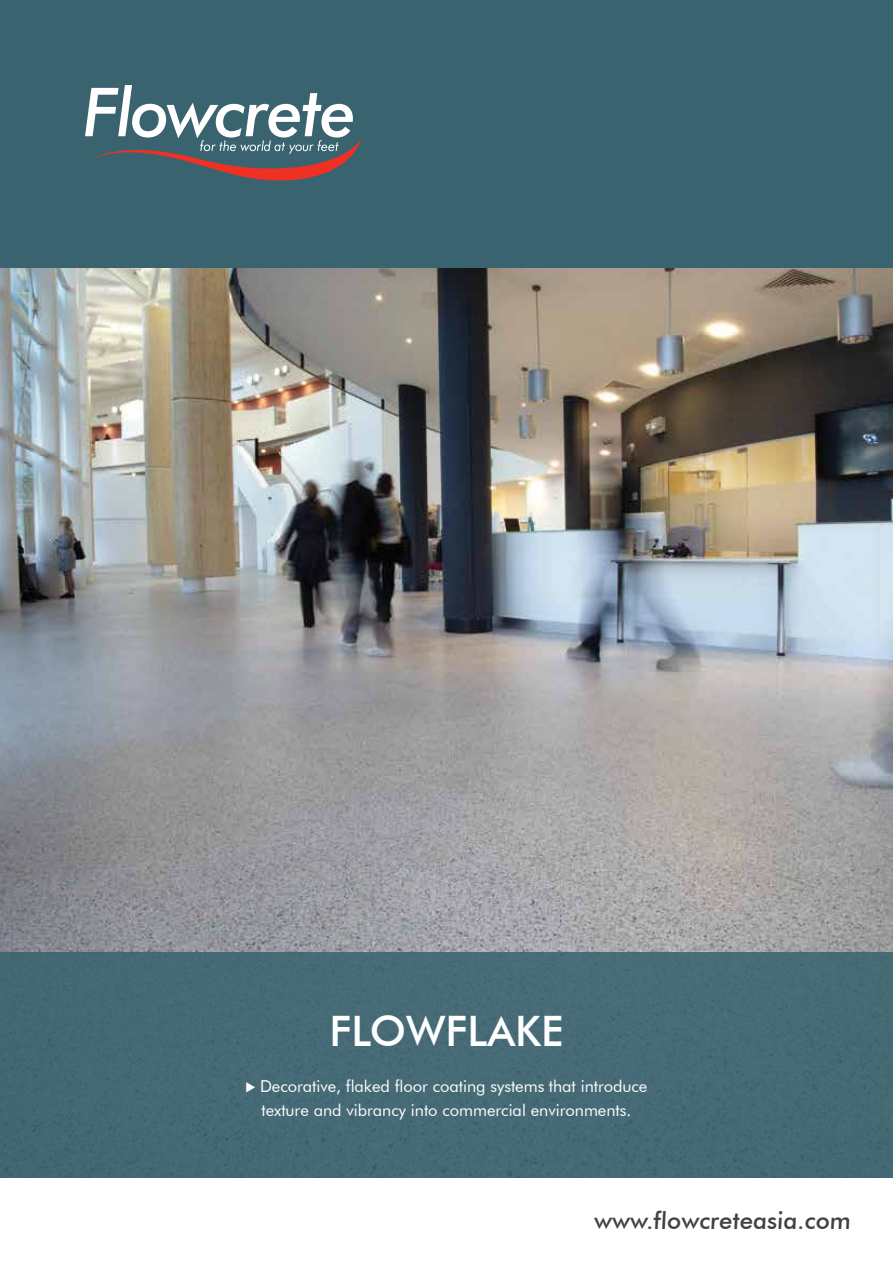
<style>
.page{position:relative;width:893px;height:1263px;background:#fff}
.page>*{position:absolute;margin:0;border:0;box-sizing:border-box;transform-origin:0 0}
.t1{font:500 42px "Futura BT";color:#fff}
.t2{font:500 24px "Futura BT";color:#414042}
.t3{font:16.5px/24px "Futura BT";color:#fff;text-align:center}
.s1{font-family:"Proxima Nova";font-weight:700}
</style>
<div class="page">
<img style="left:0;top:268px;width:893px;height:684px">
<div style="left:0;top:0;width:893px;height:268px;background:#38636f"></div>
<svg style="left:85px;top:85px;width:276px;height:96px"></svg>
<div style="left:0;top:952px;width:893px;height:226px;background:#466a76"></div>
<h1 class="t1" style="left:329px;top:1006px;width:236px">FLOWFLAKE</h1>
<p class="t3" style="left:246px;top:1074px;width:403px"><span class="s1">⊲</span> Decorative, flaked floor coating systems that introduce texture and vibrancy into commercial environments.</p>
<h2 class="t2" style="left:594px;top:1206px;width:260px">www.flowcreteasia.com</h2>
</div>
